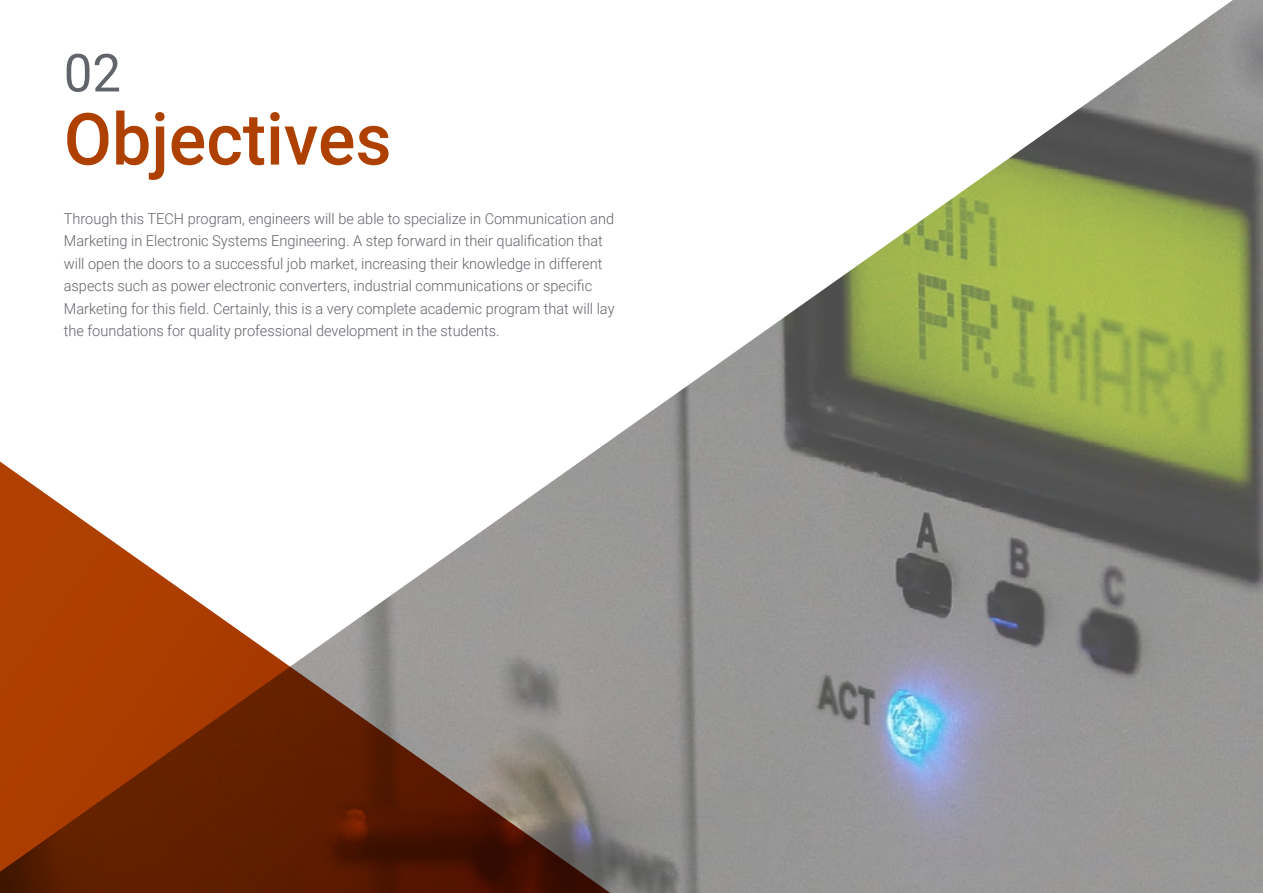
<style>
.page{position:relative;width:1263px;height:893px;background:#fff}
.page>*{position:absolute;margin:0;border:0;box-sizing:border-box;transform-origin:0 0}
.t1{font:500 72px "Roboto";color:#ae4000}
.t2{font:52.5px "Roboto";color:#61646a}
.t3{font:300 15px/22.5px "Roboto";color:#61646a}
</style>
<div class="page">
<img style="left:602px;top:0;width:661px;height:893px">
<svg style="left:0;top:446px;width:640px;height:447px"></svg>
<h2 class="t2" style="left:64px;top:36px;width:59px">02</h2>
<h1 class="t1" style="left:64px;top:89px;width:329px">Objectives</h1>
<p class="t3" style="left:64px;top:207px;width:552px">Through this TECH program, engineers will be able to specialize in Communication and Marketing in Electronic Systems Engineering. A step forward in their qualification that will open the doors to a successful job market, increasing their knowledge in different aspects such as power electronic converters, industrial communications or specific Marketing for this field. Certainly, this is a very complete academic program that will lay the foundations for quality professional development in the students.</p>
</div>
